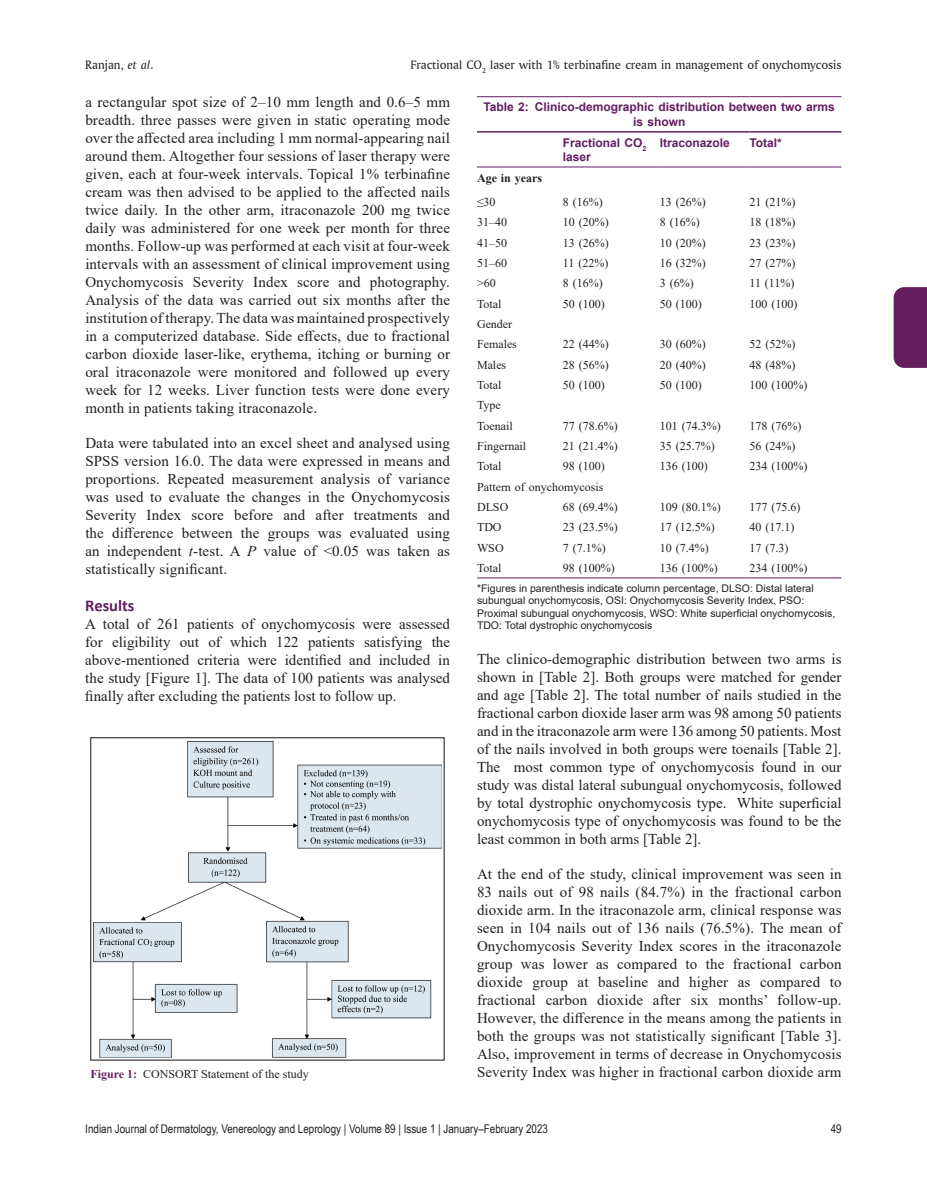
<style>
.page{position:relative;width:927px;height:1197px;background:#fff}
.page>*{position:absolute;margin:0;border:0;box-sizing:border-box;transform-origin:0 0}
.t1{font:700 16.5px "Calibri";color:#631e60}
.t2{font:15px/18px "Times New Roman";letter-spacing:.01em;color:#231f20;text-align:justify}
.t3{font:12.75px "Amerigo BT Roman A";color:#231f20}
.t4{font:12px/20.2px "Times New Roman";color:#231f20}
.t5{font:700 12px/14.4px "Arial";color:#631e60;text-align:center}
.t6{font:12px "Arial Narrow";color:#231f20}
.t7{font:700 12px "Times New Roman";color:#231f20}
.t8{font:10.5px/12.6px "Arial";color:#231f20}
.s1{font-family:"Amerigo BT Italic A"}
.s2{font-style:italic}
.s3{font-weight:700;color:#631e60}
</style>
<div class="page">
<img style="left:94px;top:741px;width:347px;height:317px">
<div style="left:90px;top:737px;width:355px;height:324px;border:1px solid #231f20"></div>
<hr style="left:477px;top:96px;width:86px;height:1px;background:#631e60">
<hr style="left:563px;top:96px;width:97px;height:1px;background:#631e60">
<hr style="left:660px;top:96px;width:89px;height:1px;background:#631e60">
<hr style="left:749px;top:96px;width:93px;height:1px;background:#631e60">
<hr style="left:477px;top:131px;width:86px;height:2px;background:#631e60">
<hr style="left:477px;top:167px;width:86px;height:1px;background:#631e60">
<hr style="left:563px;top:131px;width:97px;height:2px;background:#631e60">
<hr style="left:563px;top:167px;width:97px;height:1px;background:#631e60">
<hr style="left:660px;top:131px;width:89px;height:2px;background:#631e60">
<hr style="left:660px;top:167px;width:89px;height:1px;background:#631e60">
<hr style="left:749px;top:131px;width:93px;height:2px;background:#631e60">
<hr style="left:749px;top:167px;width:93px;height:1px;background:#631e60">
<hr style="left:563px;top:578px;width:97px;height:1px;background:#631e60">
<hr style="left:660px;top:578px;width:89px;height:1px;background:#631e60">
<hr style="left:749px;top:578px;width:93px;height:1px;background:#631e60">
<hr style="left:477px;top:578px;width:86px;height:1px;background:#631e60">
<div style="left:894px;top:287px;width:33px;height:81px;background:#631e60"></div>
<p class="t3" style="left:85px;top:57px;width:69px">Ranjan, <span class="s1">et al</span>.</p>
<p class="t3" style="left:411px;top:57px;width:433px">Fractional CO<sub>2</sub> laser with 1% terbinafine cream in management of onychomycosis</p>
<p class="t2" style="left:85px;top:92px;width:366px">a rectangular spot size of 2–10 mm length and 0.6–5 mm breadth. three passes were given in static operating mode over the affected area including 1 mm normal-appearing nail around them. Altogether four sessions of laser therapy were given, each at four-week intervals. Topical 1% terbinafine cream was then advised to be applied to the affected nails twice daily. In the other arm, itraconazole 200 mg twice daily was administered for one week per month for three months. Follow-up was performed at each visit at four-week intervals with an assessment of clinical improvement using Onychomycosis Severity Index score and photography.<br>Analysis of the data was carried out six months after the institution of therapy. The data was maintained prospectively in a computerized database. Side effects, due to fractional carbon dioxide laser-like, erythema, itching or burning or oral itraconazole were monitored and followed up every week for 12 weeks. Liver function tests were done every month in patients taking itraconazole.</p>
<p class="t2" style="left:85px;top:433px;width:366px">Data were tabulated into an excel sheet and analysed using SPSS version 16.0. The data were expressed in means and proportions. Repeated measurement analysis of variance was used to evaluate the changes in the Onychomycosis Severity Index score before and after treatments and the difference between the groups was evaluated using an independent <span class="s2">t</span>-test. A <span class="s2">P</span> value of &lt;0.05 was taken as statistically significant.</p>
<p class="t1" style="left:85px;top:593px;width:51px">Results</p>
<p class="t2" style="left:85px;top:614px;width:366px">A total of 261 patients of onychomycosis were assessed for eligibility out of which 122 patients satisfying the above-mentioned criteria were identified and included in the study [Figure 1]. The data of 100 patients was analysed finally after excluding the patients lost to follow up.</p>
<p class="t4" style="left:90px;top:1063px;width:220px"><span class="s3">Figure 1:</span> CONSORT Statement of the study</p>
<p class="t5" style="left:484px;top:100px;width:353px">Table 2: Clinico-demographic distribution between two arms is shown</p>
<p class="t5" style="left:563px;top:135px;width:85px;text-align:left">Fractional CO<sub>2 </sub>laser</p>
<p class="t5" style="left:660px;top:135px;width:72px">Itraconazole</p>
<p class="t5" style="left:749px;top:135px;width:34px">Total*</p>
<p class="t7" style="left:477px;top:169px;width:67px">Age in years</p>
<p class="t4" style="left:477px;top:192px;width:20px">≤30</p>
<p class="t4" style="left:563px;top:192px;width:41px">8 (16%)</p>
<p class="t4" style="left:660px;top:192px;width:47px">13 (26%)</p>
<p class="t4" style="left:749px;top:192px;width:47px">21 (21%)</p>
<p class="t4" style="left:477px;top:212px;width:31px">31–40</p>
<p class="t4" style="left:563px;top:212px;width:47px">10 (20%)</p>
<p class="t4" style="left:660px;top:212px;width:41px">8 (16%)</p>
<p class="t4" style="left:749px;top:212px;width:47px">18 (18%)</p>
<p class="t4" style="left:477px;top:232px;width:31px">41–50</p>
<p class="t4" style="left:563px;top:232px;width:47px">13 (26%)</p>
<p class="t4" style="left:660px;top:232px;width:47px">10 (20%)</p>
<p class="t4" style="left:749px;top:232px;width:47px">23 (23%)</p>
<p class="t4" style="left:477px;top:253px;width:31px">51–60</p>
<p class="t4" style="left:563px;top:253px;width:47px">11 (22%)</p>
<p class="t4" style="left:660px;top:253px;width:47px">16 (32%)</p>
<p class="t4" style="left:749px;top:253px;width:47px">27 (27%)</p>
<p class="t4" style="left:477px;top:273px;width:20px">&gt;60</p>
<p class="t4" style="left:563px;top:273px;width:41px">8 (16%)</p>
<p class="t4" style="left:660px;top:273px;width:35px">3 (6%)</p>
<p class="t4" style="left:749px;top:273px;width:46px">11 (11%)</p>
<p class="t4" style="left:477px;top:293px;width:26px">Total</p>
<p class="t4" style="left:563px;top:293px;width:43px">50 (100)</p>
<p class="t4" style="left:660px;top:293px;width:43px">50 (100)</p>
<p class="t4" style="left:749px;top:293px;width:49px">100 (100)</p>
<p class="t4" style="left:477px;top:314px;width:41px">Gender<br>Females</p>
<p class="t4" style="left:563px;top:334px;width:47px">22 (44%)</p>
<p class="t4" style="left:660px;top:334px;width:47px">30 (60%)</p>
<p class="t4" style="left:749px;top:334px;width:47px">52 (52%)</p>
<p class="t4" style="left:477px;top:354px;width:31px">Males</p>
<p class="t4" style="left:563px;top:354px;width:47px">28 (56%)</p>
<p class="t4" style="left:660px;top:354px;width:47px">20 (40%)</p>
<p class="t4" style="left:749px;top:354px;width:47px">48 (48%)</p>
<p class="t4" style="left:477px;top:374px;width:26px">Total</p>
<p class="t4" style="left:563px;top:374px;width:43px">50 (100)</p>
<p class="t4" style="left:660px;top:374px;width:43px">50 (100)</p>
<p class="t4" style="left:749px;top:374px;width:59px">100 (100%)</p>
<p class="t4" style="left:477px;top:395px;width:37px">Type<br>Toenail</p>
<p class="t4" style="left:563px;top:415px;width:56px">77 (78.6%)</p>
<p class="t4" style="left:660px;top:415px;width:62px">101 (74.3%)</p>
<p class="t4" style="left:749px;top:415px;width:53px">178 (76%)</p>
<p class="t4" style="left:477px;top:435px;width:51px">Fingernail</p>
<p class="t4" style="left:563px;top:435px;width:56px">21 (21.4%)</p>
<p class="t4" style="left:660px;top:435px;width:56px">35 (25.7%)</p>
<p class="t4" style="left:749px;top:435px;width:47px">56 (24%)</p>
<p class="t4" style="left:477px;top:456px;width:26px">Total</p>
<p class="t4" style="left:563px;top:456px;width:43px">98 (100)</p>
<p class="t4" style="left:660px;top:456px;width:49px">136 (100)</p>
<p class="t4" style="left:749px;top:456px;width:59px">234 (100%)</p>
<p class="t4" style="left:477px;top:476px;width:128px">Pattern of onychomycosis<br>DLSO</p>
<p class="t4" style="left:563px;top:496px;width:56px">68 (69.4%)</p>
<p class="t4" style="left:660px;top:496px;width:62px">109 (80.1%)</p>
<p class="t4" style="left:749px;top:496px;width:52px">177 (75.6)</p>
<p class="t4" style="left:477px;top:517px;width:26px">TDO</p>
<p class="t4" style="left:563px;top:517px;width:56px">23 (23.5%)</p>
<p class="t4" style="left:660px;top:517px;width:56px">17 (12.5%)</p>
<p class="t4" style="left:749px;top:517px;width:46px">40 (17.1)</p>
<p class="t4" style="left:477px;top:537px;width:28px">WSO</p>
<p class="t4" style="left:563px;top:537px;width:44px">7 (7.1%)</p>
<p class="t4" style="left:660px;top:537px;width:50px">10 (7.4%)</p>
<p class="t4" style="left:749px;top:537px;width:40px">17 (7.3)</p>
<p class="t4" style="left:477px;top:557px;width:26px">Total</p>
<p class="t4" style="left:563px;top:557px;width:53px">98 (100%)</p>
<p class="t4" style="left:660px;top:557px;width:59px">136 (100%)</p>
<p class="t4" style="left:749px;top:557px;width:59px">234 (100%)</p>
<p class="t8" style="left:477px;top:582px;width:360px">*Figures in parenthesis indicate column percentage, DLSO: Distal lateral subungual onychomycosis, OSI: Onychomycosis Severity Index, PSO:<br>Proximal subungual onychomycosis, WSO: White superficial onychomycosis, TDO: Total dystrophic onychomycosis</p>
<p class="t2" style="left:477px;top:649px;width:366px">The clinico-demographic distribution between two arms is shown in [Table 2]. Both groups were matched for gender and age [Table 2]. The total number of nails studied in the fractional carbon dioxide laser arm was 98 among 50 patients and in the itraconazole arm were 136 among 50 patients. Most of the nails involved in both groups were toenails [Table 2].<br>The most common type of onychomycosis found in our study was distal lateral subungual onychomycosis, followed by total dystrophic onychomycosis type. White superficial onychomycosis type of onychomycosis was found to be the least common in both arms [Table 2].</p>
<p class="t2" style="left:477px;top:864px;width:366px">At the end of the study, clinical improvement was seen in 83 nails out of 98 nails (84.7%) in the fractional carbon dioxide arm. In the itraconazole arm, clinical response was seen in 104 nails out of 136 nails (76.5%). The mean of Onychomycosis Severity Index scores in the itraconazole group was lower as compared to the fractional carbon dioxide group at baseline and higher as compared to fractional carbon dioxide after six months’ follow-up.<br>However, the difference in the means among the patients in both the groups was not statistically significant [Table 3].<br>Also, improvement in terms of decrease in Onychomycosis Severity Index was higher in fractional carbon dioxide arm</p>
<p class="t6" style="left:85px;top:1120px;width:464px">Indian Journal of Dermatology, Venereology and Leprology | Volume 89 | Issue 1 | January–February 2023</p>
<p class="t6" style="left:831px;top:1120px;width:12px">49</p>
</div>
